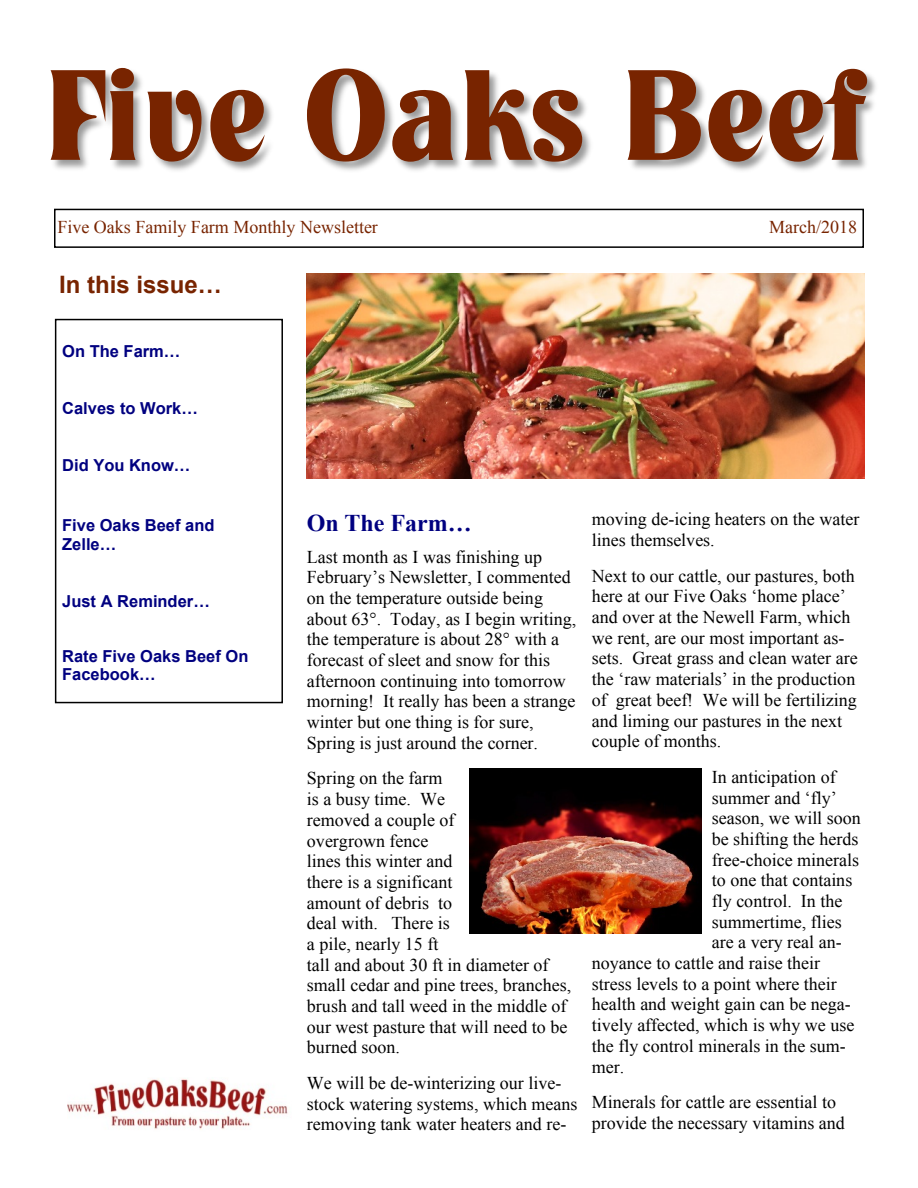
<style>
.page{position:relative;width:918px;height:1188px;background:#fff}
.page>*{position:absolute;margin:0;border:0;box-sizing:border-box;transform-origin:0 0}
.t1{font:124.5px "Tennessee Heavy SF Bold";color:#782400}
.t2{font:700 24px "Arial";color:#782400}
.t3{font:700 24px "Times New Roman";color:#000080}
.t4{font:18px/20.7px "Times New Roman";color:#000}
.t5{font:18px "Times New Roman";color:#782400}
.t6{font:700 16.5px/18.9px "Arial";color:#000080}
</style>
<div class="page">
<img style="left:54px;top:71px;width:822px;height:100px">
<div style="left:54px;top:209px;width:810px;height:39px;background:#fff;border:2px solid #000"></div>
<img style="left:307px;top:274px;width:557px;height:205px">
<div style="left:55px;top:319px;width:228px;height:384px;background:#fff;border:2px solid #000"></div>
<img style="left:68px;top:1078px;width:220px;height:52px">
<img style="left:469px;top:768px;width:232px;height:166px">
<h1 class="t1" style="left:45px;top:67px;width:821px">Five Oaks Beef</h1>
<p class="t5" style="left:57px;top:220px;width:322px">Five Oaks Family Farm Monthly Newsletter</p>
<p class="t5" style="left:769px;top:220px;width:90px">March/2018</p>
<h2 class="t2" style="left:59px;top:276px;width:164px">In this issue…</h2>
<p class="t6" style="left:62px;top:344px;width:120px">On The Farm…</p>
<p class="t6" style="left:62px;top:401px;width:137px">Calves to Work…</p>
<p class="t6" style="left:62px;top:457px;width:130px">Did You Know…</p>
<p class="t6" style="left:62px;top:518px;width:154px">Five Oaks Beef and<br>Zelle…</p>
<p class="t6" style="left:62px;top:593px;width:149px">Just A Reminder…</p>
<p class="t6" style="left:62px;top:648px;width:188px">Rate Five Oaks Beef On<br>Facebook…</p>
<h2 class="t3" style="left:307px;top:515px;width:166px">On The Farm…</h2>
<p class="t4" style="left:307px;top:548px;width:271px">Last month as I was finishing up February’s Newsletter, I commented on the temperature outside being about 63°. Today, as I begin writing, the temperature is about 28° with a forecast of sleet and snow for this afternoon continuing into tomorrow morning! It really has been a strange winter but one thing is for sure, Spring is just around the corner.</p>
<p class="t4" style="left:307px;top:770px;width:266px">Spring on the farm<br>is a busy time. We<br>removed a couple of<br>overgrown fence<br>lines this winter and<br>there is a significant<br>amount of debris to<br>deal with. There is<br>a pile, nearly 15 ft<br>tall and about 30 ft in diameter of small cedar and pine trees, branches, brush and tall weed in the middle of our west pasture that will need to be burned soon.</p>
<p class="t4" style="left:307px;top:1074px;width:272px">We will be de-winterizing our live&shy;stock watering systems, which means removing tank water heaters and re-</p>
<p class="t4" style="left:592px;top:511px;width:269px">moving de-icing heaters on the water lines themselves.</p>
<p class="t4" style="left:592px;top:567px;width:267px">Next to our cattle, our pastures, both here at our Five Oaks ‘home place’ and over at the Newell Farm, which we rent, are our most important as&shy;sets. Great grass and clean water are the ‘raw materials’ in the production of great beef! We will be fertilizing and liming our pastures in the next couple of months.</p>
<p class="t4" style="left:712px;top:768px;width:126px">In anticipation of</p>
<p class="t4" style="left:712px;top:789px;width:127px">summer and ‘fly’</p>
<p class="t4" style="left:712px;top:810px;width:151px">season, we will soon</p>
<p class="t4" style="left:712px;top:830px;width:148px">be shifting the herds</p>
<p class="t4" style="left:712px;top:851px;width:149px">free-choice minerals</p>
<p class="t4" style="left:712px;top:872px;width:142px">to one that contains</p>
<p class="t4" style="left:712px;top:892px;width:132px">fly control. In the</p>
<p class="t4" style="left:712px;top:913px;width:131px">summertime, flies</p>
<p class="t4" style="left:712px;top:934px;width:131px">are a very real an-</p>
<p class="t4" style="left:592px;top:954px;width:230px">noyance to cattle and raise their</p>
<p class="t4" style="left:592px;top:975px;width:246px">stress levels to a point where their</p>
<p class="t4" style="left:592px;top:996px;width:261px">health and weight gain can be nega-</p>
<p class="t4" style="left:592px;top:1017px;width:264px">tively affected, which is why we use</p>
<p class="t4" style="left:592px;top:1037px;width:256px">the fly control minerals in the sum-</p>
<p class="t4" style="left:592px;top:1058px;width:34px">mer.</p>
<p class="t4" style="left:592px;top:1094px;width:255px">Minerals for cattle are essential to provide the necessary vitamins and</p>
</div>
